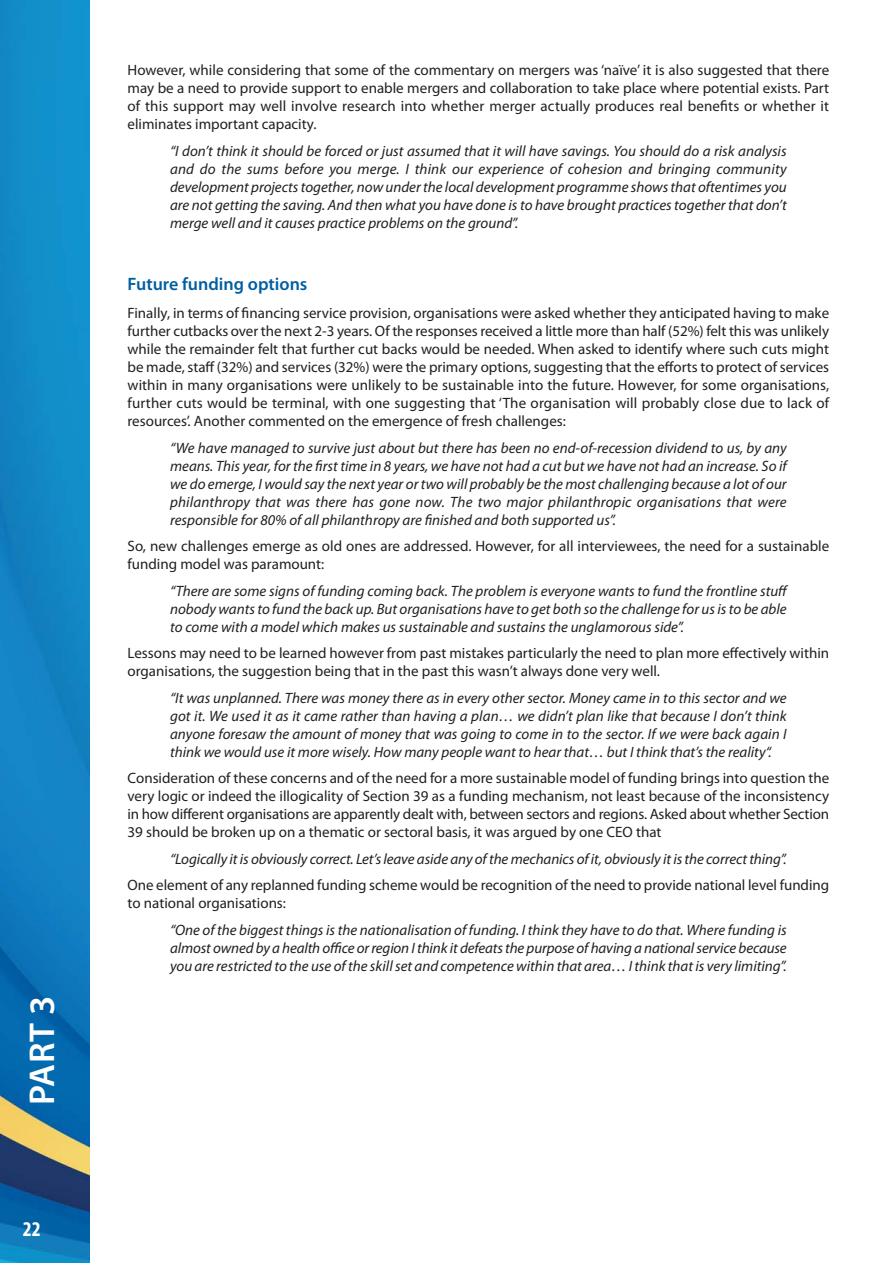
<style>
.page{position:relative;width:893px;height:1263px;background:#fff}
.page>*{position:absolute;margin:0;border:0;box-sizing:border-box;transform-origin:0 0}
.t1{font:600 36px "Myriad Pro";color:#fff}
.t2{font:700 condensed 21px "Myriad Pro";color:#fff}
.t3{font:600 18px "Myriad Pro";color:#005fa2}
.t4{font:italic 15px/18px "Myriad Pro";color:#231f20;text-align:justify}
.t5{font:15px/18px "Myriad Pro";color:#231f20;text-align:justify}
</style>
<div class="page">
<img style="left:0;top:0;width:89px;height:1263px">
<h1 class="t1" style="left:28px;top:1105px;width:111px;rotate:-90deg">PART 3</h1>
<h2 class="t2" style="left:23px;top:1217px;width:19px">22</h2>
<p class="t5" style="left:128px;top:62px;width:703px">However, while considering that some of the commentary on mergers was ‘naïve’ it is also suggested that there may be a need to provide support to enable mergers and collaboration to take place where potential exists. Part of this support may well involve research into whether merger actually produces real benefits or whether it eliminates important capacity.</p>
<p class="t4" style="left:170px;top:143px;width:618px">“I don’t think it should be forced or just assumed that it will have savings. You should do a risk analysis and do the sums before you merge. I think our experience of cohesion and bringing community development projects together, now under the local development programme shows that oftentimes you are not getting the saving. And then what you have done is to have brought practices together that don’t merge well and it causes practice problems on the ground”.</p>
<p class="t3" style="left:128px;top:278px;width:181px">Future funding options</p>
<p class="t5" style="left:128px;top:305px;width:703px">Finally, in terms of financing service provision, organisations were asked whether they anticipated having to make further cutbacks over the next 2-3 years. Of the responses received a little more than half (52%) felt this was unlikely while the remainder felt that further cut backs would be needed. When asked to identify where such cuts might be made, staff (32%) and services (32%) were the primary options, suggesting that the efforts to protect of services within in many organisations were unlikely to be sustainable into the future. However, for some organisations, further cuts would be terminal, with one suggesting that ‘The organisation will probably close due to lack of resources’. Another commented on the emergence of fresh challenges:</p>
<p class="t4" style="left:170px;top:440px;width:618px">“We have managed to survive just about but there has been no end-of-recession dividend to us, by any means. This year, for the first time in 8 years, we have not had a cut but we have not had an increase. So if we do emerge, I would say the next year or two will probably be the most challenging because a lot of our philanthropy that was there has gone now. The two major philanthropic organisations that were responsible for 80% of all philanthropy are finished and both supported us”.</p>
<p class="t5" style="left:128px;top:538px;width:703px">So, new challenges emerge as old ones are addressed. However, for all interviewees, the need for a sustainable funding model was paramount:</p>
<p class="t4" style="left:170px;top:583px;width:620px">“There are some signs of funding coming back. The problem is everyone wants to fund the frontline stuff nobody wants to fund the back up. But organisations have to get both so the challenge for us is to be able to come with a model which makes us sustainable and sustains the unglamorous side”.</p>
<p class="t5" style="left:128px;top:645px;width:703px">Lessons may need to be learned however from past mistakes particularly the need to plan more effectively within organisations, the suggestion being that in the past this wasn’t always done very well.</p>
<p class="t4" style="left:170px;top:690px;width:618px">“It was unplanned. There was money there as in every other sector. Money came in to this sector and we got it. We used it as it came rather than having a plan… we didn’t plan like that because I don’t think anyone foresaw the amount of money that was going to come in to the sector. If we were back again I think we would use it more wisely. How many people want to hear that… but I think that’s the reality“.</p>
<p class="t5" style="left:128px;top:770px;width:703px">Consideration of these concerns and of the need for a more sustainable model of funding brings into question the very logic or indeed the illogicality of Section 39 as a funding mechanism, not least because of the inconsistency in how different organisations are apparently dealt with, between sectors and regions. Asked about whether Section 39 should be broken up on a thematic or sectoral basis, it was argued by one CEO that</p>
<p class="t4" style="left:170px;top:851px;width:618px">“Logically it is obviously correct. Let’s leave aside any of the mechanics of it, obviously it is the correct thing”.</p>
<p class="t5" style="left:128px;top:877px;width:703px">One element of any replanned funding scheme would be recognition of the need to provide national level funding to national organisations:</p>
<p class="t4" style="left:170px;top:922px;width:618px">“One of the biggest things is the nationalisation of funding. I think they have to do that. Where funding is almost owned by a health office or region I think it defeats the purpose of having a national service because you are restricted to the use of the skill set and competence within that area… I think that is very limiting”.</p>
</div>
